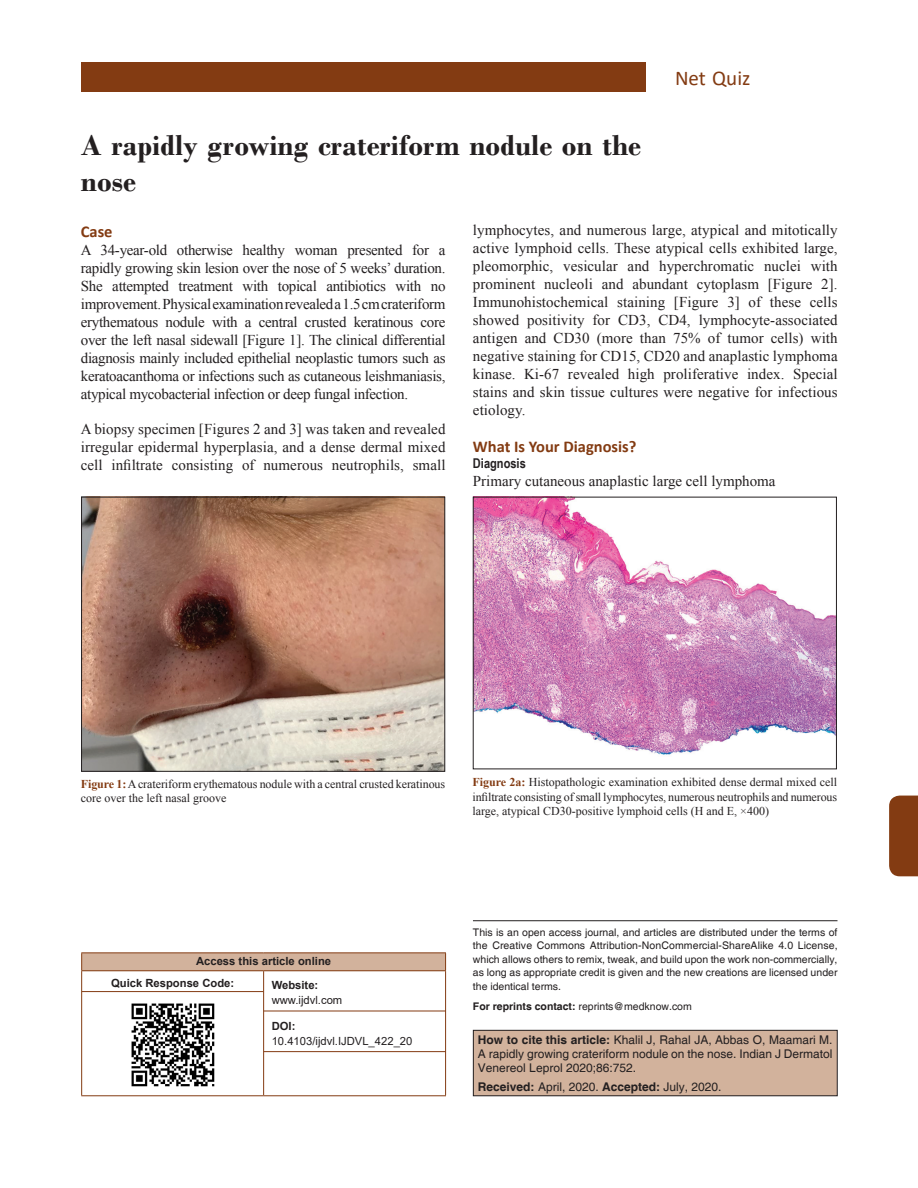
<style>
.page{position:relative;width:918px;height:1188px;background:#fff}
.page>*{position:absolute;margin:0;border:0;box-sizing:border-box;transform-origin:0 0}
.AT{font:700 30px/36px "Bodoni";color:#231f20}
.AH{font:21px "Calibri";color:#833b12}
.t1{font:700 16.5px "Calibri";color:#833b12}
.TX{font:15px/18px "Times New Roman";letter-spacing:.005em;color:#231f20;text-align:justify}
.t2{font:700 13.5px "Arial Narrow";color:#231f20}
.FGC{font:12px/14.4px "Times New Roman";color:#231f20}
.HTC{font:12px/14.4px "Helvetica";color:#231f20;text-align:justify}
.WEB_TX{font:11.25px "Arial";color:#231f20}
.AAO{font:700 11.25px "Arial";color:#231f20}
.QRC{font:700 11.25px "Arial";color:#231f20}
.WEB{font:700 11.25px "Arial";color:#231f20}
.OS{font:10.5px/13.5px "Helvetica";color:#231f20;text-align:justify}
.s1{font-weight:700;color:#833b12}
.s2{font-weight:700}
</style>
<div class="page">
<div style="left:889px;top:796px;width:29px;height:80px;background:#833b12"></div>
<div style="left:81px;top:62px;width:564px;height:30px;background:#833b12"></div>
<img style="left:83px;top:499px;width:360px;height:271px">
<div style="left:81px;top:497px;width:364px;height:275px;border:1px solid #231f20"></div>
<div style="left:473px;top:1030px;width:364px;height:66px;background:#d2b29c"></div>
<div style="left:473px;top:1030px;width:365px;height:66px;border:1px solid #231f20"></div>
<hr style="left:473px;top:920px;width:365px;height:1px;background:#231f20">
<div style="left:82px;top:953px;width:364px;height:18px;background:#d2b29c"></div>
<svg style="left:81px;top:953px;width:1px;height:17px"></svg>
<hr style="left:81px;top:952px;width:183px;height:1px;background:#833b12">
<hr style="left:264px;top:952px;width:182px;height:1px;background:#833b12">
<svg style="left:445px;top:953px;width:1px;height:17px"></svg>
<hr style="left:81px;top:971px;width:1px;height:124px;background:#833b12">
<hr style="left:81px;top:970px;width:183px;height:1px;background:#833b12">
<hr style="left:81px;top:1095px;width:183px;height:1px;background:#833b12">
<hr style="left:263px;top:971px;width:1px;height:124px;background:#833b12">
<hr style="left:264px;top:970px;width:182px;height:1px;background:#833b12">
<hr style="left:445px;top:971px;width:1px;height:124px;background:#833b12">
<hr style="left:264px;top:1095px;width:182px;height:1px;background:#833b12">
<hr style="left:82px;top:991px;width:181px;height:1px;background:#833b12">
<img style="left:131px;top:1003px;width:84px;height:84px">
<hr style="left:264px;top:1011px;width:182px;height:1px;background:#833b12">
<hr style="left:264px;top:1051px;width:182px;height:1px;background:#833b12">
<img style="left:475px;top:499px;width:360px;height:256px">
<div style="left:473px;top:497px;width:364px;height:272px;border:1px solid #231f20"></div>
<p class="AT" style="left:81px;top:127px;width:562px">A rapidly growing crateriform nodule on the nose</p>
<p class="AH" style="left:675px;top:63px;width:77px">Net Quiz</p>
<h1 class="t1" style="left:81px;top:220px;width:33px">Case</h1>
<p class="TX" style="left:81px;top:240px;width:366px">A 34‑year‑old otherwise healthy woman presented for a rapidly growing skin lesion over the nose of 5 weeks’ duration.<br>She attempted treatment with topical antibiotics with no improvement. Physical examination revealed a 1.5 cm crateriform erythematous nodule with a central crusted keratinous core over the left nasal sidewall [Figure 1]. The clinical differential diagnosis mainly included epithelial neoplastic tumors such as keratoacanthoma or infections such as cutaneous leishmaniasis, atypical mycobacterial infection or deep fungal infection.</p>
<p class="TX" style="left:81px;top:419px;width:366px">A biopsy specimen [Figures 2 and 3] was taken and revealed irregular epidermal hyperplasia, and a dense dermal mixed cell infiltrate consisting of numerous neutrophils, small</p>
<p class="TX" style="left:473px;top:220px;width:366px">lymphocytes, and numerous large, atypical and mitotically active lymphoid cells. These atypical cells exhibited large, pleomorphic, vesicular and hyperchromatic nuclei with prominent nucleoli and abundant cytoplasm [Figure 2].<br>Immunohistochemical staining [Figure 3] of these cells showed positivity for CD3, CD4, lymphocyte‑associated antigen and CD30 (more than 75% of tumor cells) with negative staining for CD15, CD20 and anaplastic lymphoma kinase. Ki‑67 revealed high proliferative index. Special stains and skin tissue cultures were negative for infectious etiology.</p>
<h1 class="t1" style="left:473px;top:435px;width:165px">What Is Your Diagnosis?</h1>
<h2 class="t2" style="left:473px;top:453px;width:54px">Diagnosis</h2>
<p class="TX" style="left:473px;top:471px;width:304px">Primary cutaneous anaplastic large cell lymphoma</p>
<p class="FGC" style="left:81px;top:776px;width:366px"><span class="s1">Figure 1:</span>Acrateriform erythematous nodule with a central crusted keratinous core over the left nasal groove</p>
<p class="FGC" style="left:473px;top:775px;width:366px;text-align:justify"><span class="s1">Figure 2a:</span> Histopathologic examination exhibited dense dermal mixed cell infiltrate consisting of small lymphocytes, numerous neutrophils and numerous large, atypical CD30‑positive lymphoid cells (H and E, ×400)</p>
<p class="AAO" style="left:196px;top:953px;width:137px">Access this article online</p>
<p class="QRC" style="left:111px;top:975px;width:125px">Quick Response Code:</p>
<p class="WEB" style="left:272px;top:977px;width:48px">Website:</p>
<p class="WEB_TX" style="left:272px;top:993px;width:72px">www.ijdvl.com</p>
<p class="WEB" style="left:272px;top:1018px;width:25px">DOI:</p>
<p class="WEB_TX" style="left:272px;top:1033px;width:142px">10.4103/ijdvl.IJDVL_422_20</p>
<p class="OS" style="left:473px;top:926px;width:366px">This is an open access journal, and articles are distributed under the terms of the Creative Commons Attribution-NonCommercial-ShareAlike 4.0 License, which allows others to remix, tweak, and build upon the work non-commercially, as long as appropriate credit is given and the new creations are licensed under the identical terms.</p>
<p class="OS" style="left:473px;top:1000px;width:220px"><span class="s2">For reprints contact:</span> reprints@medknow.com</p>
<p class="HTC" style="left:478px;top:1033px;width:356px"><span class="s2">How to cite this article:</span> Khalil J, Rahal JA, Abbas O, Maamari M.<br>A rapidly growing crateriform nodule on the nose. Indian J Dermatol Venereol Leprol 2020;86:752.</p>
<p class="HTC" style="left:478px;top:1080px;width:245px"><span class="s2">Received:</span> April, 2020. <span class="s2">Accepted:</span> July, 2020.</p>
</div>
